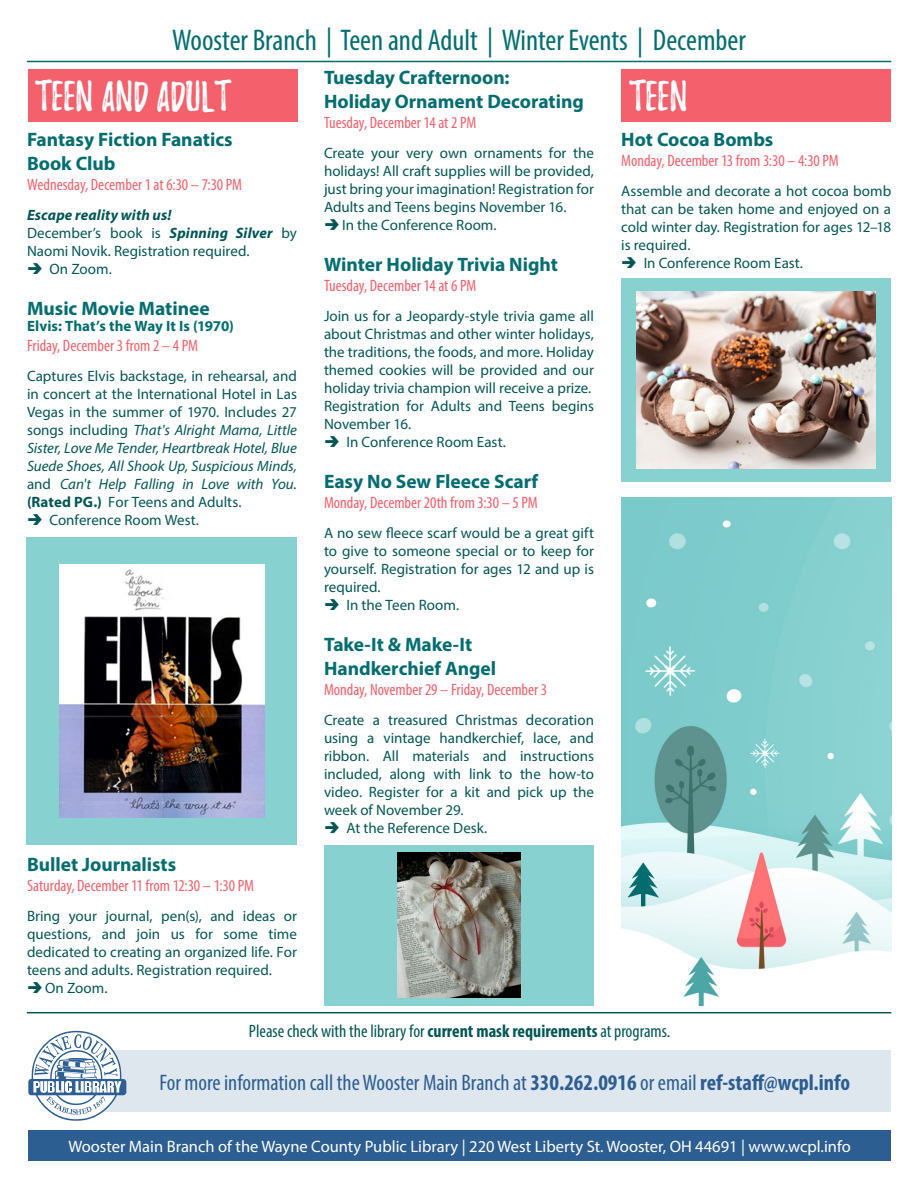
<style>
.page{position:relative;width:918px;height:1188px;background:#fff}
.page>*{position:absolute;margin:0;border:0;box-sizing:border-box;transform-origin:0 0}
.t1{font:37.5px "Playlist Caps";color:#fff}
.t2{font:condensed 30px "Myriad Pro";color:#036d70}
.t3{font:condensed 22.5px "Myriad Pro";color:#2d5e92}
.t4{font:700 19.5px "Myriad Pro";color:#036d70}
.t5{font:condensed 18px "Myriad Pro";color:#045656}
.t6{font:condensed 16.5px "Myriad Pro";color:#f4606b}
.t7{font:16.5px "Myriad Pro";color:#fff}
.t8{font:15px/18px "Myriad Pro";color:#045656;text-align:justify}
.t9{font:700 15px "Myriad Pro";letter-spacing:.005em;color:#036d70}
.t10{font:italic 700 15px "Myriad Pro";letter-spacing:.01em;color:#045656}
.s1{font-weight:700;font-style:italic}
.s2{font-style:italic}
.s3{font-weight:700}
</style>
<div class="page">
<div style="left:28px;top:70px;width:270px;height:52px;background:#f4606b"></div>
<div style="left:621px;top:70px;width:270px;height:52px;background:#f4606b"></div>
<div style="left:28px;top:1130px;width:863px;height:31px;background:#2d5e92"></div>
<hr style="left:27px;top:61px;width:864px;height:1px;background:#036d70">
<div style="left:96px;top:1051px;width:795px;height:61px;background:#dfe7ee"></div>
<svg style="left:28px;top:1031px;width:98px;height:90px"></svg>
<hr style="left:27px;top:1012px;width:864px;height:1px;background:#045656">
<div style="left:621px;top:278px;width:270px;height:204px;background:#88d1d1"></div>
<div style="left:27px;top:538px;width:270px;height:307px;background:#88d1d1"></div>
<div style="left:324px;top:845px;width:270px;height:160px;background:#88d1d1"></div>
<img style="left:59px;top:564px;width:206px;height:254px">
<img style="left:398px;top:853px;width:123px;height:145px">
<img style="left:637px;top:292px;width:238px;height:176px">
<img style="left:621px;top:498px;width:270px;height:507px">
<p class="t2" style="left:172px;top:21px;width:575px">Wooster Branch | Teen and Adult | Winter Events | December</p>
<p class="t1" style="left:36px;top:79px;width:196px">TEEN AND ADULT</p>
<p class="t1" style="left:630px;top:79px;width:59px">TEEN</p>
<p class="t4" style="left:324px;top:65px;width:187px">Tuesday Crafternoon:</p>
<p class="t4" style="left:324px;top:88px;width:261px">Holiday Ornament Decorating</p>
<p class="t6" style="left:324px;top:112px;width:154px">Tuesday, December 14 at 2 PM</p>
<p class="t8" style="left:324px;top:143px;width:272px">Create your very own ornaments for the holidays! All craft supplies will be provided, just bring your imagination! Registration for Adults and Teens begins November 16.</p>
<p class="t8" style="left:342px;top:215px;width:156px">In the Conference Room.</p>
<p class="t4" style="left:324px;top:252px;width:235px">Winter Holiday Trivia Night</p>
<p class="t6" style="left:324px;top:275px;width:154px">Tuesday, December 14 at 6 PM</p>
<p class="t8" style="left:324px;top:306px;width:272px">Join us for a Jeopardy-style trivia game all about Christmas and other winter holidays, the traditions, the foods, and more. Holiday themed cookies will be provided and our holiday trivia champion will receive a prize.</p>
<p class="t8" style="left:324px;top:396px;width:272px">Registration for Adults and Teens begins<br>November 16.</p>
<p class="t8" style="left:346px;top:432px;width:161px">In Conference Room East.</p>
<p class="t4" style="left:324px;top:469px;width:216px">Easy No Sew Fleece Scarf</p>
<p class="t6" style="left:324px;top:492px;width:215px">Monday, December 20th from 3:30 – 5 PM</p>
<p class="t8" style="left:324px;top:524px;width:272px">A no sew fleece scarf would be a great gift to give to someone special or to keep for yourself. Registration for ages 12 and up is required.</p>
<p class="t8" style="left:346px;top:596px;width:114px">In the Teen Room.</p>
<p class="t4" style="left:324px;top:632px;width:150px">Take-It &amp; Make-It</p>
<p class="t4" style="left:324px;top:655px;width:174px">Handkerchief Angel</p>
<p class="t6" style="left:324px;top:679px;width:225px">Monday, November 29 – Friday, December 3</p>
<p class="t8" style="left:324px;top:710px;width:272px">Create a treasured Christmas decoration using a vintage handkerchief, lace, and ribbon. All materials and instructions included, along with link to the how-to video. Register for a kit and pick up the week of November 29.</p>
<p class="t8" style="left:346px;top:818px;width:142px">At the Reference Desk.</p>
<p class="t4" style="left:621px;top:127px;width:154px">Hot Cocoa Bombs</p>
<p class="t6" style="left:621px;top:151px;width:219px">Monday, December 13 from 3:30 – 4:30 PM</p>
<p class="t8" style="left:621px;top:182px;width:272px">Assemble and decorate a hot cocoa bomb that can be taken home and enjoyed on a cold winter day. Registration for ages 12–18 is required.</p>
<p class="t8" style="left:644px;top:254px;width:161px">In Conference Room East.</p>
<p class="t4" style="left:27px;top:127px;width:207px">Fantasy Fiction Fanatics</p>
<p class="t4" style="left:27px;top:150px;width:90px">Book Club</p>
<p class="t6" style="left:27px;top:174px;width:217px">Wednesday, December 1 at 6:30 – 7:30 PM</p>
<p class="t10" style="left:27px;top:205px;width:146px">Escape reality with us!</p>
<p class="t8" style="left:27px;top:223px;width:271px">December’s book is <span class="s1">Spinning Silver</span> by<br>Naomi Novik. Registration required.</p>
<p class="t8" style="left:50px;top:259px;width:64px">On Zoom.</p>
<p class="t4" style="left:27px;top:296px;width:184px">Music Movie Matinee</p>
<p class="t9" style="left:27px;top:317px;width:208px">Elvis: That’s the Way It Is (1970)</p>
<p class="t6" style="left:27px;top:336px;width:172px">Friday, December 3 from 2 – 4 PM</p>
<p class="t8" style="left:27px;top:367px;width:271px">Captures Elvis backstage, in rehearsal, and in concert at the International Hotel in Las Vegas in the summer of 1970. Includes 27 songs including <span class="s2">That's Alright Mama, Little Sister, Love Me Tender, Heartbreak Hotel, Blue Suede Shoes, All Shook Up, Suspicious Minds, </span>and <span class="s2">Can't Help Falling in Love with You. </span><span class="s3">(Rated PG.)</span> For Teens and Adults.</p>
<p class="t8" style="left:50px;top:511px;width:151px">Conference Room West.</p>
<p class="t4" style="left:27px;top:852px;width:151px">Bullet Journalists</p>
<p class="t6" style="left:27px;top:875px;width:228px">Saturday, December 11 from 12:30 – 1:30 PM</p>
<p class="t8" style="left:27px;top:906px;width:271px">Bring your journal, pen(s), and ideas or questions, and join us for some time dedicated to creating an organized life. For teens and adults. Registration required.</p>
<p class="t8" style="left:45px;top:978px;width:64px">On Zoom.</p>
<p class="t5" style="left:249px;top:1020px;width:423px">Please check with the library for <span class="s3">current mask requirements</span> at programs.</p>
<p class="t3" style="left:160px;top:1069px;width:692px">For more information call the Wooster Main Branch at <span class="s3">330.262.0916</span> or email <span class="s3">ref-staff@wcpl.info</span></p>
<p class="t7" style="left:68px;top:1136px;width:784px">Wooster Main Branch of the Wayne County Public Library | 220 West Liberty St. Wooster, OH 44691 | www.wcpl.info</p>
</div>
